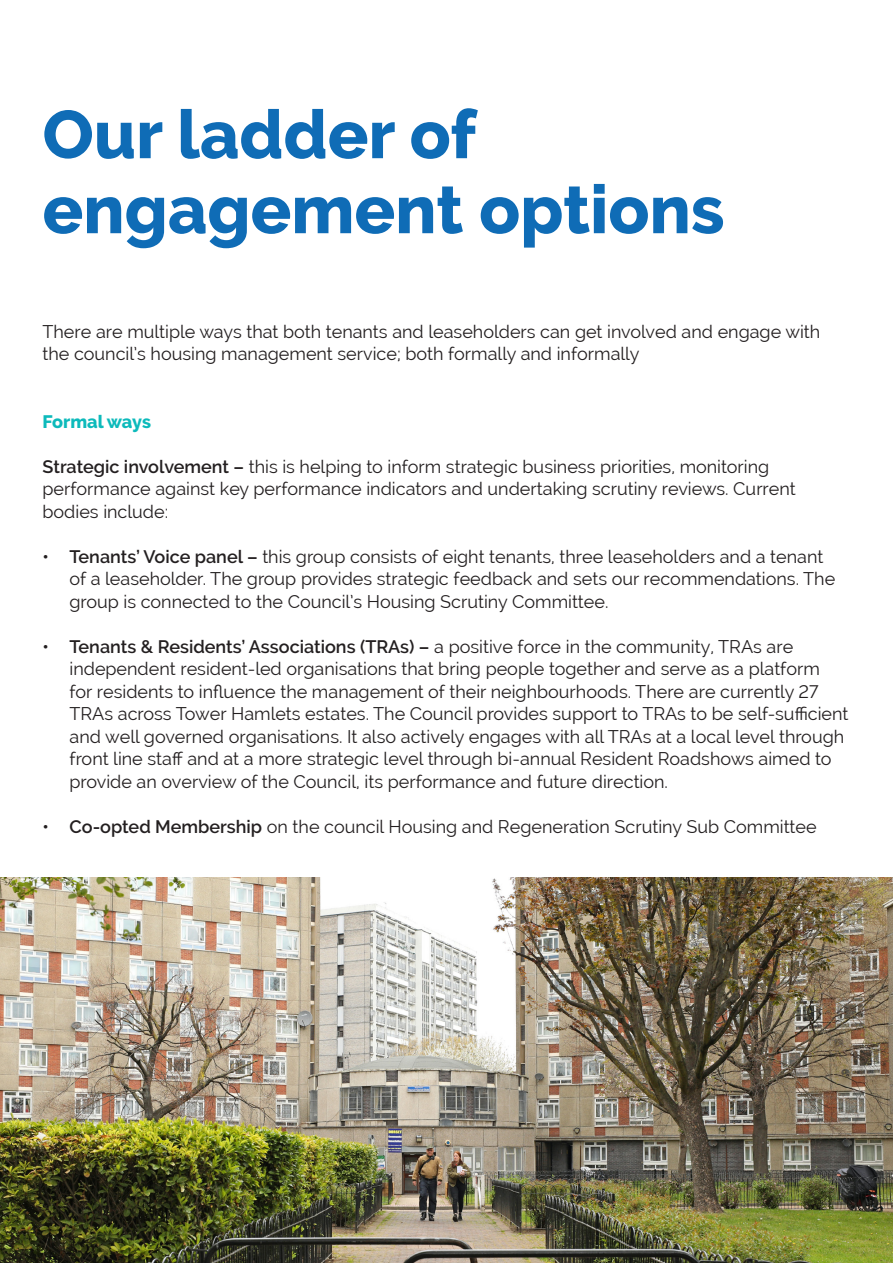
<style>
.page{position:relative;width:893px;height:1263px;background:#fff}
.page>*{position:absolute;margin:0;border:0;box-sizing:border-box;transform-origin:0 0}
.t1{font:800 67.5px/75px "Raleway";color:#0f6cb6}
.t2{font:18px/22.5px "Raleway";color:#231f20}
.t3{font:800 18px "Raleway";letter-spacing:-.005em;color:#0dbabb}
.s1{font-weight:600}
</style>
<div class="page">
<img style="left:0;top:878px;width:893px;height:385px">
<p class="t1" style="left:43px;top:97px;width:683px">Our ladder of engagement options</p>
<p class="t2" style="left:43px;top:320px;width:779px">There are multiple ways that both tenants and leaseholders can get involved and engage with the council’s housing management service; both formally and informally</p>
<p class="t3" style="left:43px;top:411px;width:110px">Formal ways</p>
<p class="t2" style="left:43px;top:455px;width:755px"><span class="s1">Strategic involvement –</span> this is helping to inform strategic business priorities, monitoring performance against key performance indicators and undertaking scrutiny reviews. Current bodies include:</p>
<p class="t2" style="left:70px;top:545px;width:767px;text-indent:-27px"><span class="s1">• Tenants’ Voice panel –</span> this group consists of eight tenants, three leaseholders and a tenant of a leaseholder. The group provides strategic feedback and sets our recommendations. The group is connected to the Council’s Housing Scrutiny Committee.</p>
<p class="t2" style="left:70px;top:635px;width:780px;text-indent:-27px"><span class="s1">• Tenants &amp; Residents’ Associations (TRAs) –</span> a positive force in the community, TRAs are independent resident-led organisations that bring people together and serve as a platform<br>for residents to influence the management of their neighbourhoods. There are currently 27<br>TRAs across Tower Hamlets estates. The Council provides support to TRAs to be self-sufficient and well governed organisations. It also actively engages with all TRAs at a local level through front line staff and at a more strategic level through bi-annual Resident Roadshows aimed to provide an overview of the Council, its performance and future direction.</p>
<p class="t2" style="left:43px;top:815px;width:776px"><span class="s1">• Co-opted Membership</span> on the council Housing and Regeneration Scrutiny Sub Committee</p>
</div>
